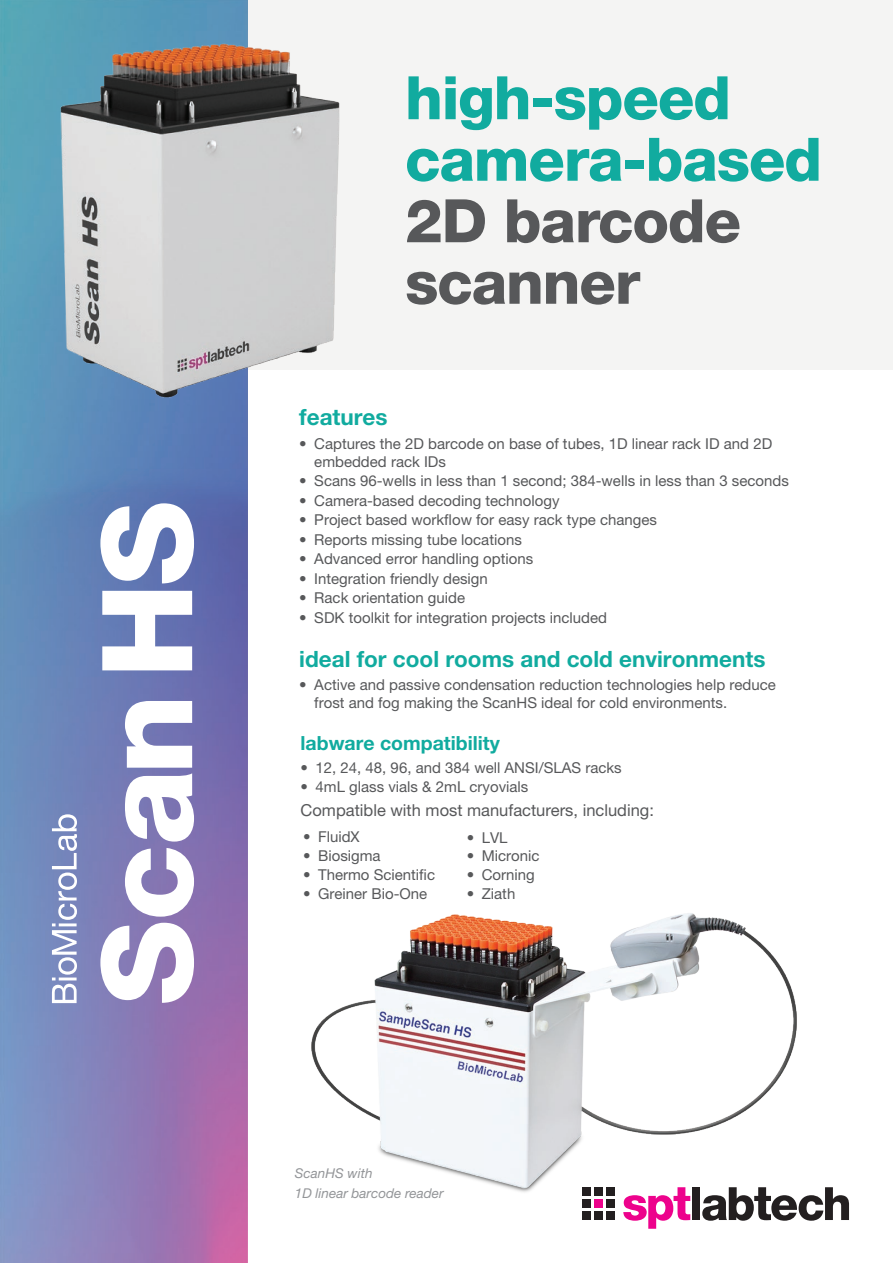
<style>
.page{position:relative;width:893px;height:1263px;background:#fff}
.page>*{position:absolute;margin:0;border:0;box-sizing:border-box;transform-origin:0 0}
.t1{font:800 60px/61.5px "Helvetica Neue LT Pro";letter-spacing:-.02em;color:#11ab9f}
.t2{font:800 60px/61.5px "Helvetica Neue LT Pro";letter-spacing:-.02em;color:#57585a}
.t3{font:700 22.5px "Helvetica Neue LT Pro";color:#11ab9f}
.t4{font:700 19.5px "Helvetica Neue LT Pro";color:#11ab9f}
.t5{font:16.5px "Helvetica Neue LT Pro";color:#57585a}
.t6{font:15px/18px "Helvetica Neue LT Pro";color:#57585a}
.t7{font:italic 13.5px/19.5px "Helvetica Neue LT Pro";color:#939598}
</style>
<div class="page">
<div style="left:0;top:0;width:893px;height:369px;background:#f4f4f3"></div>
<img style="left:0;top:0;width:248px;height:1263px">
<svg style="left:623px;top:1200px;width:67px;height:29px"></svg>
<div style="left:594px;top:1199px;width:9px;height:9px;background:#ed028c"></div>
<div style="left:692px;top:1187px;width:8px;height:33px;background:#231f20"></div>
<svg style="left:702px;top:1187px;width:147px;height:34px"></svg>
<div style="left:582px;top:1211px;width:9px;height:9px;background:#231f20"></div>
<div style="left:582px;top:1199px;width:9px;height:9px;background:#231f20"></div>
<div style="left:594px;top:1211px;width:9px;height:9px;background:#231f20"></div>
<div style="left:606px;top:1199px;width:9px;height:9px;background:#231f20"></div>
<div style="left:606px;top:1211px;width:9px;height:9px;background:#231f20"></div>
<svg style="left:52px;top:814px;width:25px;height:189px"></svg>
<svg style="left:100px;top:923px;width:94px;height:80px"></svg>
<svg style="left:125px;top:848px;width:69px;height:69px"></svg>
<svg style="left:125px;top:701px;width:69px;height:140px"></svg>
<svg style="left:102px;top:591px;width:90px;height:79px"></svg>
<svg style="left:100px;top:503px;width:94px;height:80px"></svg>
<img style="left:311px;top:913px;width:494px;height:287px">
<img style="left:60px;top:43px;width:281px;height:355px">
<h1 class="t1" style="left:405px;top:67px;width:418px">high-speed camera-based</h1>
<h1 class="t2" style="left:405px;top:190px;width:337px">2D barcode scanner</h1>
<h2 class="t3" style="left:299px;top:403px;width:90px">features</h2>
<p class="t6" style="left:314px;top:434px;width:459px;text-indent:-15px">• Captures the 2D barcode on base of tubes, 1D linear rack ID and 2D embedded rack IDs</p>
<p class="t6" style="left:299px;top:472px;width:491px">• Scans 96-wells in less than 1 second; 384-wells in less than 3 seconds</p>
<p class="t6" style="left:299px;top:491px;width:262px">• Camera-based decoding technology</p>
<p class="t6" style="left:299px;top:511px;width:359px">• Project based workflow for easy rack type changes</p>
<p class="t6" style="left:299px;top:530px;width:224px">• Reports missing tube locations</p>
<p class="t6" style="left:299px;top:550px;width:235px">• Advanced error handling options</p>
<p class="t6" style="left:299px;top:569px;width:190px">• Integration friendly design</p>
<p class="t6" style="left:299px;top:589px;width:167px">• Rack orientation guide</p>
<p class="t6" style="left:299px;top:608px;width:309px">• SDK toolkit for integration projects included</p>
<h2 class="t3" style="left:299px;top:645px;width:468px">ideal for cool rooms and cold environments</h2>
<p class="t6" style="left:314px;top:675px;width:463px;text-indent:-15px">• Active and passive condensation reduction technologies help reduce frost and fog making the ScanHS ideal for cold environments.</p>
<h3 class="t4" style="left:301px;top:731px;width:201px">labware compatibility</h3>
<p class="t6" style="left:301px;top:758px;width:323px">• 12, 24, 48, 96, and 384 well ANSI/SLAS racks</p>
<p class="t6" style="left:301px;top:778px;width:229px">• 4mL glass vials &amp; 2mL cryovials</p>
<p class="t5" style="left:301px;top:800px;width:355px">Compatible with most manufacturers, including:</p>
<p class="t6" style="left:303px;top:828px;width:58px">• FluidX</p>
<p class="t6" style="left:303px;top:847px;width:79px">• Biosigma</p>
<p class="t6" style="left:303px;top:866px;width:133px">• Thermo Scientific</p>
<p class="t6" style="left:303px;top:885px;width:126px">• Greiner Bio-One</p>
<p class="t6" style="left:467px;top:828px;width:42px">• LVL</p>
<p class="t6" style="left:467px;top:847px;width:74px">• Micronic</p>
<p class="t6" style="left:467px;top:866px;width:70px">• Corning</p>
<p class="t6" style="left:467px;top:885px;width:50px">• Ziath</p>
<p class="t7" style="left:295px;top:1163px;width:150px">ScanHS with<br>1D linear barcode reader</p>
</div>
